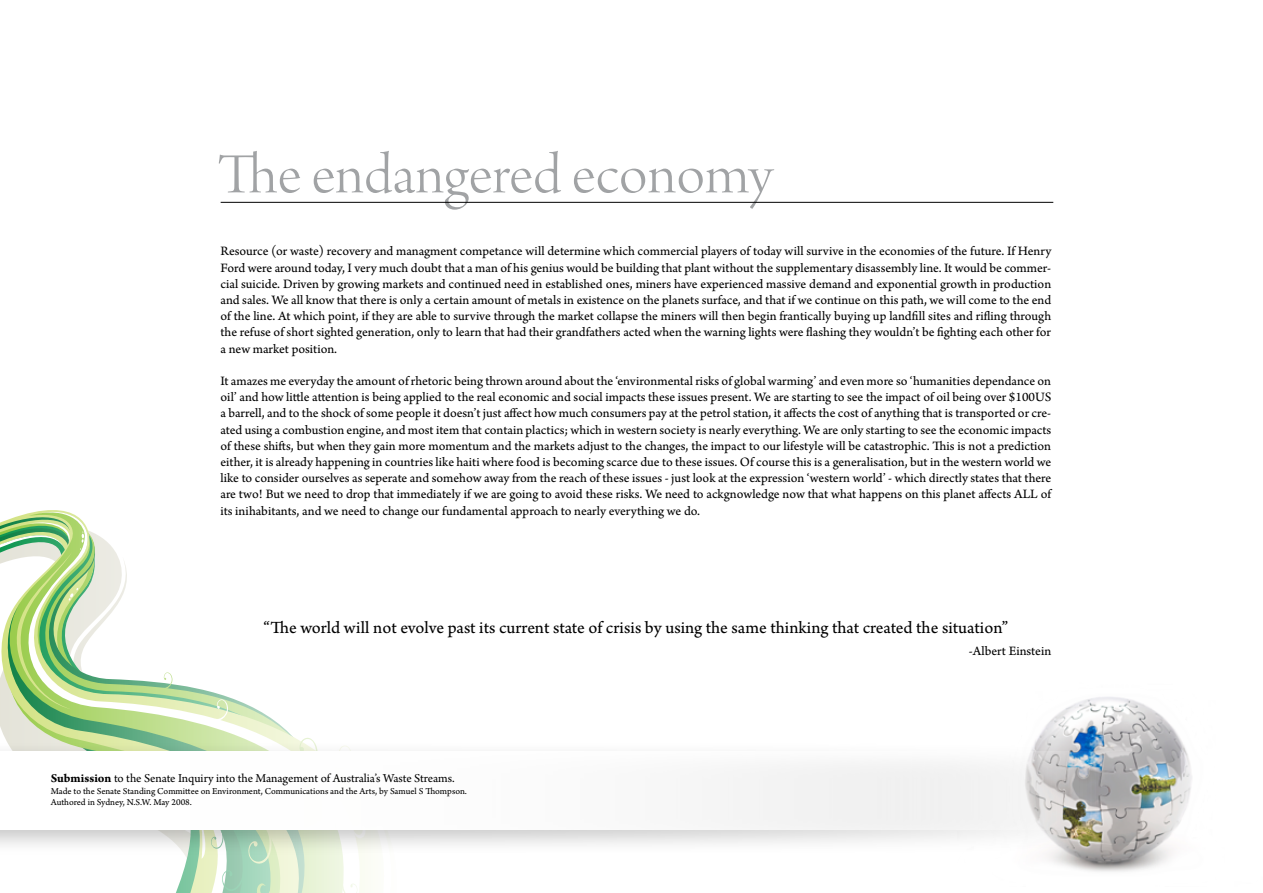
<style>
.page{position:relative;width:1263px;height:893px;background:#fff}
.page>*{position:absolute;margin:0;border:0;box-sizing:border-box;transform-origin:0 0}
.t1{font:60px "Arno Pro Light Display";color:#a1a3a5;scale:1.05 1}
.t2{font:18px "Arno Pro Sm Text";color:#000}
.t3{font:13.5px/16.2px "Arno Pro Sm Text";color:#000;text-align:justify}
.t4{font:12.75px "Arno Pro";letter-spacing:-.005em;color:#000}
.t5{font:9.6px/11.4px "Arno Pro Sm Text";color:#000}
.s1{font-family:"Arno Pro Bold Sm Text"}
</style>
<div class="page">
<svg style="left:0;top:691px;width:339px;height:202px"></svg>
<svg style="left:215px;top:699px;width:14px;height:23px"></svg>
<svg style="left:0;top:511px;width:207px;height:198px"></svg>
<svg style="left:291px;top:737px;width:29px;height:3px"></svg>
<svg style="left:341px;top:865px;width:27px;height:28px"></svg>
<svg style="left:67px;top:865px;width:207px;height:28px"></svg>
<img style="left:1037px;top:697px;width:155px;height:175px">
<div style="left:0;top:740px;width:1122px;height:125px;background:#000;opacity:.23"></div>
<div style="left:0;top:751px;width:1095px;height:78px;background:#fff"></div>
<hr style="left:221px;top:202px;width:832px;height:1px;background:#000">
<h1 class="t1" style="left:218px;top:142px;width:530px">The endangered economy</h1>
<p class="t3" style="left:220px;top:244px;width:832px">Resource (or waste) recovery and managment competance will determine which commercial players of today will survive in the economies of the future. If Henry Ford were around today, I very much doubt that a man of his genius would be building that plant without the supplementary disassembly line. It would be commer&shy;cial suicide. Driven by growing markets and continued need in established ones, miners have experienced massive demand and exponential growth in production and sales. We all know that there is only a certain amount of metals in existence on the planets surface, and that if we continue on this path, we will come to the end of the line. At which point, if they are able to survive through the market collapse the miners will then begin frantically buying up landfill sites and rifling through the refuse of short sighted generation, only to learn that had their grandfathers acted when the warning lights were flashing they wouldn’t be fighting each other for a new market position.</p>
<p class="t3" style="left:220px;top:373px;width:832px">It amazes me everyday the amount of rhetoric being thrown around about the ‘environmental risks of global warming’ and even more so ‘humanities dependance on oil’ and how little attention is being applied to the real economic and social impacts these issues present. We are starting to see the impact of oil being over $100US a barrell, and to the shock of some people it doesn’t just affect how much consumers pay at the petrol station, it affects the cost of anything that is transported or cre&shy;ated using a combustion engine, and most item that contain plactics; which in western society is nearly everything. We are only starting to see the economic impacts of these shifts, but when they gain more momentum and the markets adjust to the changes, the impact to our lifestyle will be catastrophic. This is not a prediction either, it is already happening in countries like haiti where food is becoming scarce due to these issues. Of course this is a generalisation, but in the western world we like to consider ourselves as seperate and somehow away from the reach of these issues - just look at the expression ‘western world’ - which directly states that there are two! But we need to drop that immediately if we are going to avoid these risks. We need to ackgnowledge now that what happens on this planet affects ALL of its inihabitants, and we need to change our fundamental approach to nearly everything we do.</p>
<h2 class="t2" style="left:263px;top:618px;width:746px">“The world will not evolve past its current state of crisis by using the same thinking that created the situation”</h2>
<p class="t3" style="left:969px;top:643px;width:84px">-Albert Einstein</p>
<p class="t4" style="left:51px;top:771px;width:405px"><span class="s1">Submission</span> to the Senate Inquiry into the Management of Australia’s Waste Streams.</p>
<p class="t5" style="left:51px;top:786px;width:418px">Made to the Senate Standing Committee on Environment, Communications and the Arts, by Samuel S Thompson.<br>Authored in Sydney, N.S.W. May 2008.</p>
</div>
